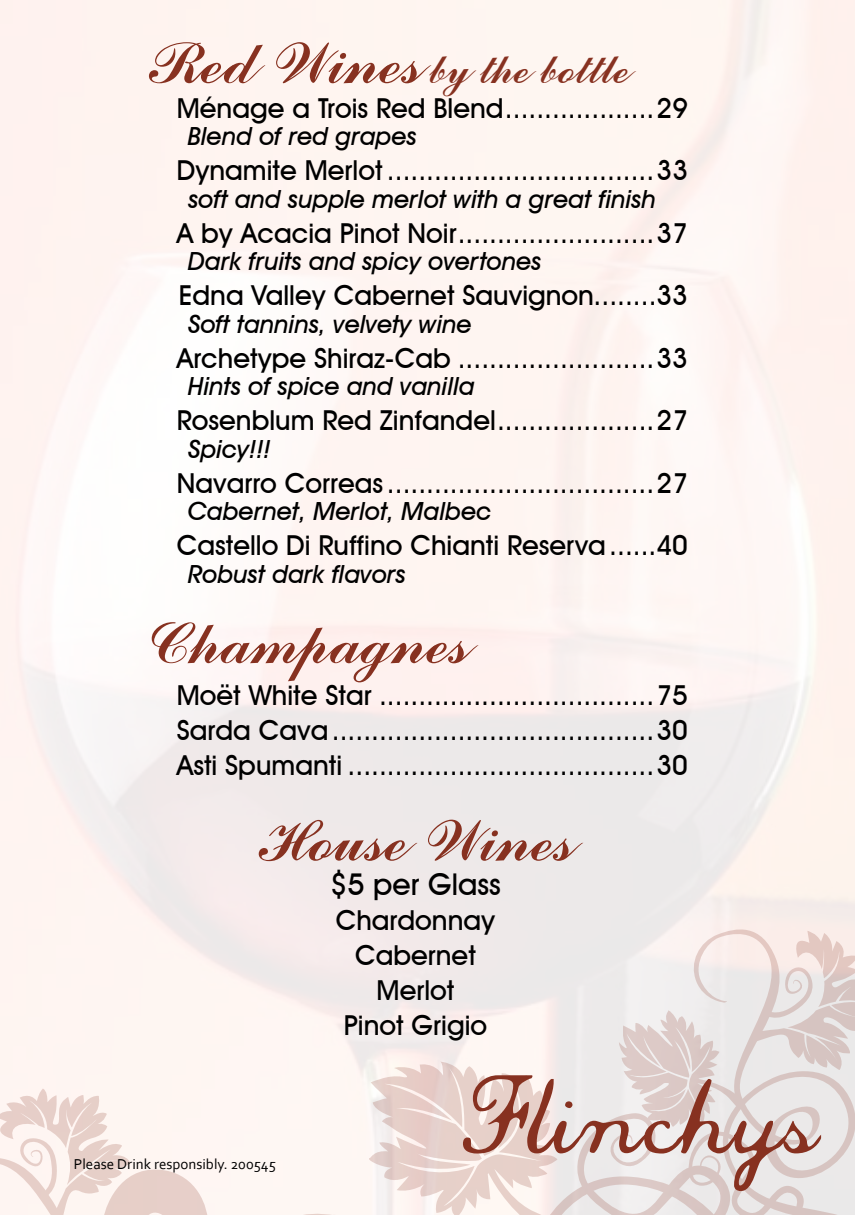
<style>
.page{position:relative;width:855px;height:1215px;background:#fff}
.page>*{position:absolute;margin:0;border:0;box-sizing:border-box;transform-origin:0 0}
.t1{font:65px "Commercial Script BT";color:#873120}
.t2{font:45px "Commercial Script BT";color:#873120}
.t3{font:500 30px "Avant Garde IT Cby BT";color:#000}
.t4{font:500 27.5px/35px "Avant Garde IT Cby BT";color:#000;text-align:justify}
.t5{font:italic 500 25px "Avant Garde IT Cby BT";color:#000}
.t6{font:15px "Corbel";color:#000}
.s1{font-size:65px}
</style>
<div class="page">
<svg style="left:0;top:931px;width:855px;height:284px"></svg>
<h2 class="t2" style="left:143px;top:45px;width:487px"><span class="s1">Red Wines</span> by the bottle</h2>
<p class="t4" style="left:177px;top:90px;width:513px">Ménage a Trois Red Blend...................29</p>
<p class="t5" style="left:188px;top:121px;width:230px">Blend of red grapes</p>
<p class="t4" style="left:177px;top:153px;width:513px">Dynamite Merlot ..................................33</p>
<p class="t5" style="left:188px;top:184px;width:469px">soft and supple merlot with a great finish</p>
<p class="t4" style="left:177px;top:215px;width:513px">A by Acacia Pinot Noir.........................37</p>
<p class="t5" style="left:188px;top:246px;width:355px">Dark fruits and spicy overtones</p>
<p class="t4" style="left:179px;top:278px;width:511px">Edna Valley Cabernet Sauvignon........33</p>
<p class="t5" style="left:188px;top:309px;width:285px">Soft tannins, velvety wine</p>
<p class="t4" style="left:177px;top:340px;width:513px">Archetype Shiraz-Cab .........................33</p>
<p class="t5" style="left:188px;top:371px;width:288px">Hints of spice and vanilla</p>
<p class="t4" style="left:177px;top:403px;width:513px">Rosenblum Red Zinfandel....................27</p>
<p class="t5" style="left:188px;top:434px;width:84px">Spicy!!!</p>
<p class="t4" style="left:177px;top:465px;width:513px">Navarro Correas..................................27</p>
<p class="t5" style="left:188px;top:496px;width:305px">Cabernet, Merlot, Malbec</p>
<p class="t4" style="left:177px;top:528px;width:513px">Castello Di Ruffino Chianti Reserva......40</p>
<p class="t5" style="left:188px;top:559px;width:219px">Robust dark flavors</p>
<h1 class="t1" style="left:143px;top:608px;width:326px">Champagnes</h1>
<p class="t4" style="left:177px;top:678px;width:513px">Moët White Star ...................................75<br>Sarda Cava.........................................30<br>Asti Spumanti .......................................30</p>
<h1 class="t1" style="left:259px;top:805px;width:314px">House Wines</h1>
<p class="t3" style="left:330px;top:866px;width:172px">$5 per Glass</p>
<p class="t4" style="left:336px;top:903px;width:161px;text-align:center">Chardonnay<br>Cabernet<br>Merlot<br>Pinot Grigio</p>
<p class="t6" style="left:74px;top:1154px;width:204px">Please Drink responsibly. 200545</p>
</div>
